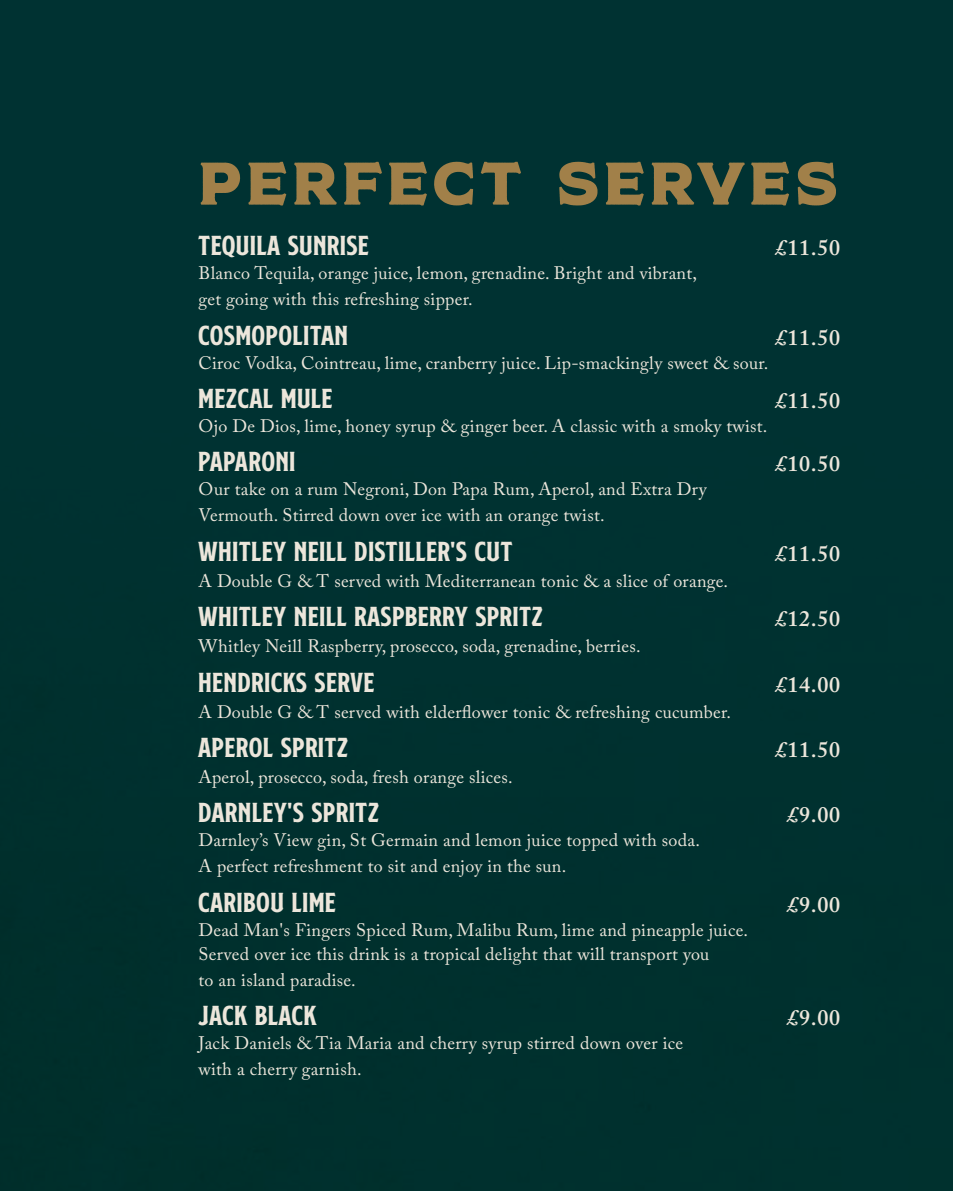
<style>
.page{position:relative;width:953px;height:1191px;background:#fff}
.page>*{position:absolute;margin:0;border:0;box-sizing:border-box;transform-origin:0 0}
.t1{font:60px "SS Nickson Four";letter-spacing:.075em;color:#a18049}
.t2{font:32px "SS Nickson One";letter-spacing:.03em;color:#ece6db}
.t3{font:600 22px "Adobe Caslon Pro";letter-spacing:.03em;color:#ece6db}
.t4{font:18px/26px "Adobe Caslon Pro";letter-spacing:.015em;color:#ece6db}
</style>
<div class="page">
<div style="left:0;top:0;width:952px;height:1191px;background:#003130"></div>
<h1 class="t1" style="left:198px;top:129px;width:640px">PERFECT SERVES</h1>
<h2 class="t2" style="left:198px;top:222px;width:172px">TEQUILA SUNRISE</h2>
<p class="t3" style="left:775px;top:235px;width:66px">£11.50</p>
<p class="t4" style="left:198px;top:260px;width:500px">Blanco Tequila, orange juice, lemon, grenadine. Bright and vibrant, get going with this refreshing sipper.</p>
<h2 class="t2" style="left:198px;top:312px;width:150px">COSMOPOLITAN</h2>
<p class="t3" style="left:775px;top:324px;width:66px">£11.50</p>
<p class="t4" style="left:198px;top:349px;width:571px">Ciroc Vodka, Cointreau, lime, cranberry juice. Lip-smackingly sweet &amp; sour.</p>
<h2 class="t2" style="left:198px;top:375px;width:135px">MEZCAL MULE</h2>
<p class="t3" style="left:775px;top:387px;width:66px">£11.50</p>
<p class="t4" style="left:198px;top:413px;width:570px">Ojo De Dios, lime, honey syrup &amp; ginger beer. A classic with a smoky twist.</p>
<h2 class="t2" style="left:198px;top:438px;width:98px">PAPARONI</h2>
<p class="t3" style="left:775px;top:451px;width:66px">£10.50</p>
<p class="t4" style="left:198px;top:476px;width:509px">Our take on a rum Negroni, Don Papa Rum, Aperol, and Extra Dry<br>Vermouth. Stirred down over ice with an orange twist.</p>
<h2 class="t2" style="left:198px;top:528px;width:315px">WHITLEY NEILL DISTILLER'S CUT</h2>
<p class="t3" style="left:775px;top:540px;width:66px">£11.50</p>
<p class="t4" style="left:198px;top:567px;width:531px">A Double G &amp; T served with Mediterranean tonic &amp; a slice of orange.</p>
<h2 class="t2" style="left:198px;top:593px;width:345px">WHITLEY NEILL RASPBERRY SPRITZ</h2>
<p class="t3" style="left:775px;top:605px;width:66px">£12.50</p>
<p class="t4" style="left:198px;top:633px;width:443px">Whitley Neill Raspberry, prosecco, soda, grenadine, berries.</p>
<h2 class="t2" style="left:198px;top:658px;width:177px">HENDRICKS SERVE</h2>
<p class="t3" style="left:775px;top:671px;width:66px">£14.00</p>
<p class="t4" style="left:198px;top:698px;width:534px">A Double G &amp; T served with elderflower tonic &amp; refreshing cucumber.</p>
<h2 class="t2" style="left:198px;top:724px;width:151px">APEROL SPRITZ</h2>
<p class="t3" style="left:775px;top:736px;width:66px">£11.50</p>
<p class="t4" style="left:198px;top:763px;width:315px">Aperol, prosecco, soda, fresh orange slices.</p>
<h2 class="t2" style="left:198px;top:789px;width:182px">DARNLEY'S SPRITZ</h2>
<p class="t3" style="left:787px;top:801px;width:54px">£9.00</p>
<p class="t4" style="left:198px;top:827px;width:503px">Darnley’s View gin, St Germain and lemon juice topped with soda.<br>A perfect refreshment to sit and enjoy in the sun.</p>
<h2 class="t2" style="left:198px;top:878px;width:139px">CARIBOU LIME</h2>
<p class="t3" style="left:787px;top:891px;width:54px">£9.00</p>
<p class="t4" style="left:198px;top:917px;width:551px;line-height:24px">Dead Man's Fingers Spiced Rum, Malibu Rum, lime and pineapple juice.<br>Served over ice this drink is a tropical delight that will transport you</p>
<p class="t4" style="left:198px;top:966px;width:159px">to an island paradise.</p>
<h2 class="t2" style="left:198px;top:992px;width:119px">JACK BLACK</h2>
<p class="t3" style="left:787px;top:1004px;width:54px">£9.00</p>
<p class="t4" style="left:198px;top:1029px;width:486px">Jack Daniels &amp; Tia Maria and cherry syrup stirred down over ice with a cherry garnish.</p>
</div>
